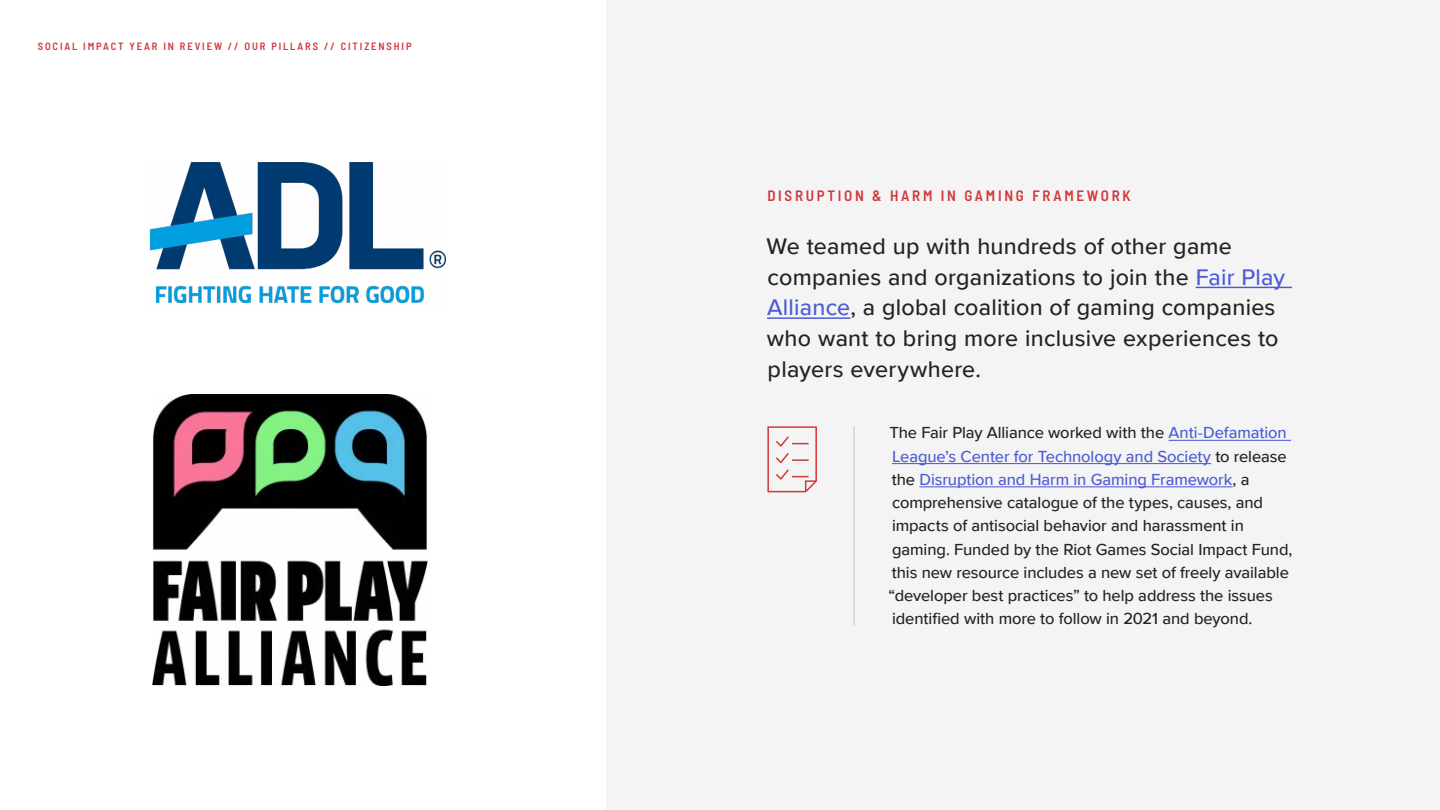
<style>
.page{position:relative;width:1440px;height:810px;background:#f4f4f4}
.page>*{position:absolute;margin:0;border:0;box-sizing:border-box;transform-origin:0 0}
.t1{font:500 23.25px/30.8px "Proxima Nova";letter-spacing:.01em;color:#242424}
.t2{font:500 16.5px/23.2px "Proxima Nova";letter-spacing:-.005em;color:#242424}
.t3{font:600 semi-condensed 15px "Barlow";letter-spacing:.18em;color:#d2373a}
.t4{font:600 semi-condensed 10.5px "Barlow";letter-spacing:.18em;color:#d2373a}
.s1{color:#4f5cd6}
</style>
<div class="page">
<div style="left:0;top:0;width:605px;height:810px;background:#fff"></div>
<img style="left:149px;top:162px;width:298px;height:142px">
<img style="left:153px;top:394px;width:275px;height:292px">
<hr style="left:1196px;top:287px;width:96px;height:1px;background:#4f5cd6">
<hr style="left:767px;top:317px;width:83px;height:2px;background:#4f5cd6">
<hr style="left:1169px;top:440px;width:122px;height:1px;background:#4f5cd6">
<hr style="left:892px;top:463px;width:319px;height:1px;background:#4f5cd6">
<hr style="left:919px;top:486px;width:313px;height:1px;background:#4f5cd6">
<svg style="left:767px;top:426px;width:50px;height:66px"></svg>
<hr style="left:854px;top:426px;width:1px;height:200px;background:#c8c8c8">
<p class="t4" style="left:38px;top:38px;width:375px">SOCIAL IMPACT YEAR IN REVIEW // OUR PILLARS // CITIZENSHIP</p>
<p class="t3" style="left:767px;top:185px;width:365px">DISRUPTION &amp; HARM IN GAMING FRAMEWORK</p>
<h1 class="t1" style="left:766px;top:230px;width:520px">We teamed up with hundreds of other game companies and organizations to join the <span class="s1">Fair Play Alliance</span>, a global coalition of gaming companies who want to bring more inclusive experiences to players everywhere.</h1>
<p class="t2" style="left:889px;top:421px;width:405px">The Fair Play Alliance worked with the <span class="s1">Anti-Defamation League’s Center for Technology and Society</span> to release the <span class="s1">Disruption and Harm in Gaming Framework</span>, a comprehensive catalogue of the types, causes, and impacts of antisocial behavior and harassment in gaming. Funded by the Riot Games Social Impact Fund, this new resource includes a new set of freely available “developer best practices” to help address the issues identified with more to follow in 2021 and beyond.</p>
</div>
